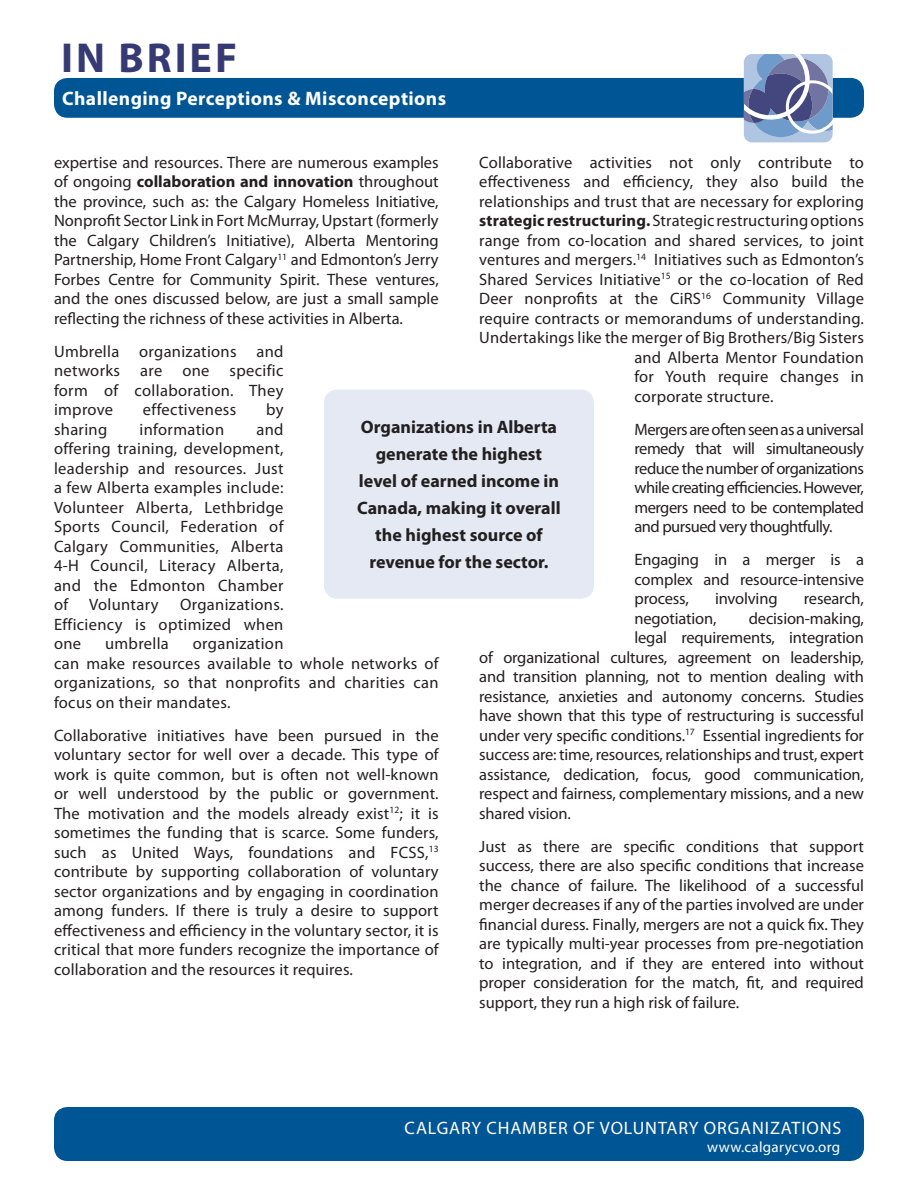
<style>
.page{position:relative;width:918px;height:1188px;background:#fff}
.page>*{position:absolute;margin:0;border:0;box-sizing:border-box;transform-origin:0 0}
.t1{font:700 42px "Myriad Pro";letter-spacing:.07em;color:#363a74}
.Page_Head_-_page_2{font:700 19.5px "Myriad Pro";letter-spacing:.02em;color:#fff}
.inset_box{font:700 18px/27px "Myriad Pro";color:#231f20;text-align:center}
.t2{font:18px "Myriad Pro";letter-spacing:.05em;color:#fff}
.t3{font:16.5px/19.5px "Myriad Pro";letter-spacing:.005em;color:#231f20;text-align:justify}
.t4{font:15px "Myriad Pro";letter-spacing:.02em;color:#fff}
.s1{font-weight:700}
</style>
<div class="page">
<div style="left:54px;top:1107px;width:810px;height:54px;background:#005594;border-radius:14px"></div>
<div style="left:54px;top:78px;width:810px;height:40px;background:#005594;border-radius:14px"></div>
<svg style="left:744px;top:54px;width:89px;height:88px;background:#8696bc"></svg>
<div style="left:324px;top:389px;width:270px;height:210px;background:#e4e9f3;border-radius:14px"></div>
<h1 class="t1" style="left:61px;top:30px;width:177px">IN BRIEF</h1>
<p class="Page_Head_-_page_2" style="left:62px;top:86px;width:385px">Challenging Perceptions &amp; Misconceptions</p>
<p class="t3" style="left:54px;top:152px;width:386px">expertise and resources. There are numerous examples of ongoing <span class="s1">collaboration and innovation</span> throughout the province, such as: the Calgary Homeless Initiative, Nonprofit Sector Link in Fort McMurray, Upstart (formerly the Calgary Children’s Initiative), Alberta Mentoring Partnership, Home Front Calgary<sup>11</sup> and Edmonton’s Jerry Forbes Centre for Community Spirit. These ventures, and the ones discussed below, are just a small sample reflecting the richness of these activities in Alberta.</p>
<p class="t3" style="left:54px;top:341px;width:231px">Umbrella organizations and networks are one specific form of collaboration. They improve</p>
<p class="t3" style="left:479px;top:152px;width:386px">Collaborative activities not only contribute to</p>
<p class="t3" style="left:479px;top:172px;width:386px">effectiveness and efficiency, they also build the</p>
<p class="t3" style="left:479px;top:191px;width:386px">relationships and trust that are necessary for exploring</p>
<p class="t3" style="left:479px;top:211px;width:386px"><span class="s1">strategic restructuring.</span> Strategic restructuring options</p>
<p class="t3" style="left:479px;top:230px;width:386px">range from co-location and shared services, to joint</p>
<p class="t3" style="left:479px;top:250px;width:386px">ventures and mergers.<sup>14</sup> Initiatives such as Edmonton’s</p>
<p class="t3" style="left:479px;top:269px;width:386px">Shared Services Initiative<sup>15</sup> or the co-location of Red</p>
<p class="t3" style="left:479px;top:289px;width:386px">Deer nonprofits at the CiRS<sup>16</sup> Community Village</p>
<p class="t3" style="left:479px;top:308px;width:386px">require contracts or memorandums of understanding.</p>
<p class="t3" style="left:479px;top:328px;width:386px">Undertakings like the merger of Big Brothers/Big Sisters</p>
<p class="t3" style="left:634px;top:347px;width:231px">and Alberta Mentor Foundation</p>
<p class="t3" style="left:634px;top:367px;width:231px">for Youth require changes in</p>
<p class="t3" style="left:634px;top:386px;width:141px">corporate structure.</p>
<p class="t3" style="left:634px;top:419px;width:231px">Mergersare often seen as a universal remedy that will simultaneously reduce the number of organizations while creating efficiencies. However, mergers need to be contemplated and pursued very thoughtfully.</p>
<p class="t3" style="left:634px;top:550px;width:231px">Engaging in a merger is a complex and resource-intensive process,</p>
<p class="t3" style="left:143px;top:400px;width:95px">effectiveness</p>
<p class="t3" style="left:266px;top:400px;width:19px">by</p>
<p class="inset_box" style="left:357px;top:413px;width:205px">Organizations in Alberta generate the highest level of earned income in<br>Canada, making it overall the highest source of revenue for the sector.</p>
<p class="t3" style="left:54px;top:419px;width:55px">sharing</p>
<p class="t3" style="left:140px;top:419px;width:86px">information</p>
<p class="t3" style="left:54px;top:419px;width:231px;text-indent:202px">and offering training, development, leadership and resources. Just a few Alberta examples include:<br>Volunteer Alberta, Lethbridge Sports Council, Federation of Calgary Communities, Alberta 4-H Council, Literacy Alberta, and the Edmonton Chamber of</p>
<p class="t3" style="left:715px;top:589px;width:64px">involving</p>
<p class="t3" style="left:804px;top:589px;width:62px">research,</p>
<p class="t3" style="left:89px;top:595px;width:71px">Voluntary</p>
<p class="t3" style="left:54px;top:595px;width:231px;text-indent:126px">Organizations.<br>Efficiency is optimized when one</p>
<p class="t3" style="left:634px;top:608px;width:84px">negotiation,</p>
<p class="t3" style="left:749px;top:608px;width:117px">decision-making,</p>
<p class="t3" style="left:634px;top:628px;width:231px">legal requirements, integration</p>
<p class="t3" style="left:479px;top:647px;width:386px">of organizational cultures, agreement on leadership,</p>
<p class="t3" style="left:479px;top:667px;width:386px">and transition planning, not to mention dealing with</p>
<p class="t3" style="left:479px;top:686px;width:386px">resistance, anxieties and autonomy concerns. Studies</p>
<p class="t3" style="left:479px;top:706px;width:386px">have shown that this type of restructuring is successful</p>
<p class="t3" style="left:479px;top:725px;width:386px">under very specific conditions.<sup>17</sup> Essential ingredients for</p>
<p class="t3" style="left:479px;top:745px;width:386px">success are: time, resources, relationships and trust, expert</p>
<p class="t3" style="left:479px;top:764px;width:386px">assistance, dedication, focus, good communication,</p>
<p class="t3" style="left:479px;top:784px;width:386px">respect and fairness, complementary missions, and a new</p>
<p class="t3" style="left:479px;top:803px;width:93px">shared vision.</p>
<p class="t3" style="left:479px;top:836px;width:386px">Just as there are specific conditions that support success, there are also specific conditions that increase the chance of failure. The likelihood of a successful merger decreases if any of the parties involved are under financial duress. Finally, mergers are not a quick fix. They are typically multi-year processes from pre-negotiation to integration, and if they are entered into without proper consideration for the match, fit, and required support, they run a high risk of failure.</p>
<p class="t3" style="left:105px;top:634px;width:65px">umbrella</p>
<p class="t3" style="left:54px;top:634px;width:386px;text-align:left;text-indent:139px">organization<br>can make resources available to whole networks of organizations, so that nonprofits and charities can focus on their mandates.</p>
<p class="t3" style="left:54px;top:725px;width:386px">Collaborative initiatives have been pursued in the voluntary sector for well over a decade. This type of work is quite common, but is often not well-known or well understood by the public or government.<br>The motivation and the models already exist<sup>12</sup>; it is sometimes the funding that is scarce. Some funders, such as United Ways, foundations and FCSS,<sup>13 </sup>contribute by supporting collaboration of voluntary sector organizations and by engaging in coordination among funders. If there is truly a desire to support effectiveness and efficiency in the voluntary sector, it is critical that more funders recognize the importance of collaboration and the resources it requires.</p>
<p class="t2" style="left:405px;top:1117px;width:438px">CALGARY CHAMBER OF VOLUNTARY ORGANIZATIONS</p>
<p class="t4" style="left:707px;top:1138px;width:134px">www.calgarycvo.org</p>
</div>
